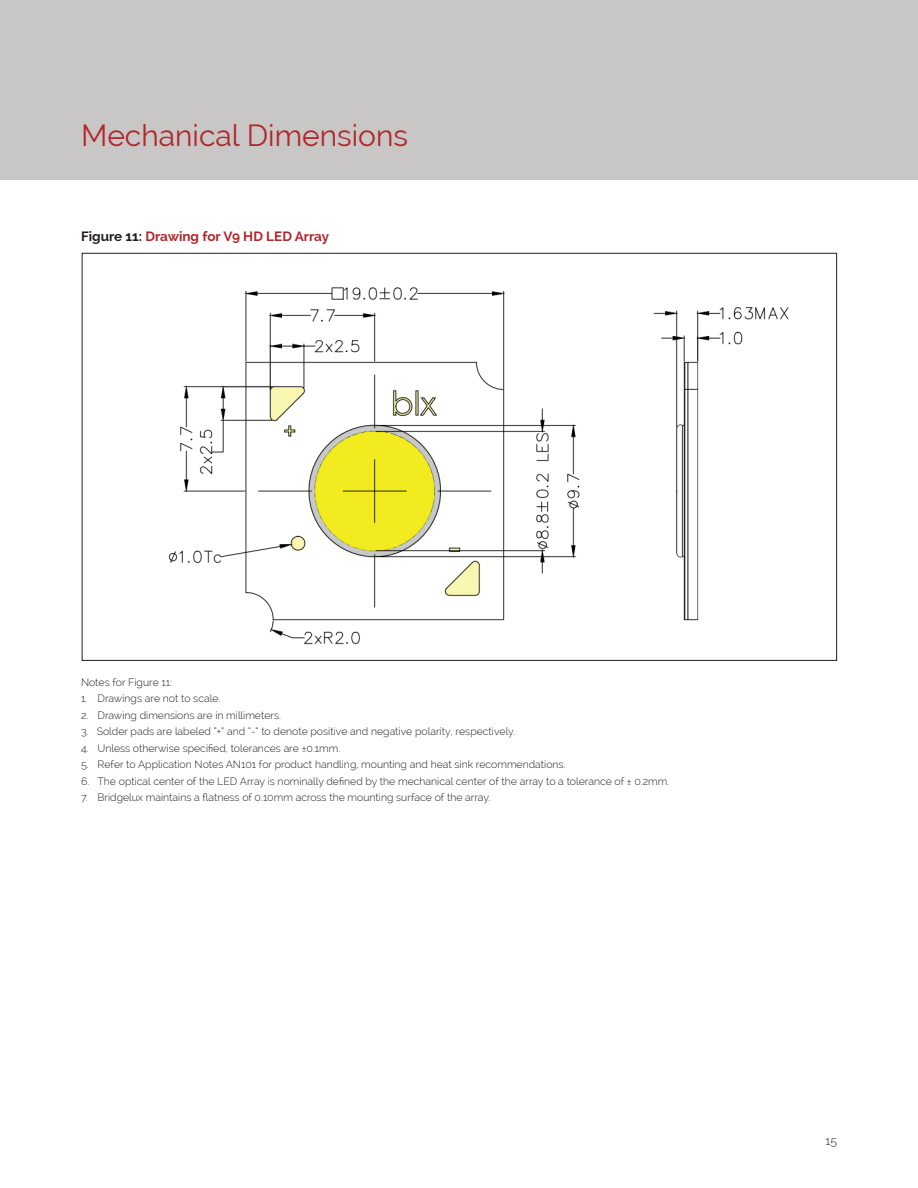
<style>
.page{position:relative;width:918px;height:1188px;background:#fff}
.page>*{position:absolute;margin:0;border:0;box-sizing:border-box;transform-origin:0 0}
.section_header{font:30px "Raleway";color:#b1272c}
.main_text_block{font:700 13.5px "Raleway";color:#b1272c}
.t1{font:300 12px "Raleway";color:#231f20}
.main_text_block-2{font:300 10.5px "Raleway";color:#231f20}
.s1{color:#231f20}
</style>
<div class="page">
<div style="left:0;top:0;width:918px;height:180px;background:#c8c7c6"></div>
<img style="left:168px;top:287px;width:621px;height:358px">
<p class="section_header" style="left:81px;top:118px;width:328px">Mechanical Dimensions</p>
<p class="main_text_block" style="left:81px;top:228px;width:250px"><span class="s1">Figure 11:</span> Drawing for V9 HD LED Array</p>
<p class="main_text_block-2" style="left:81px;top:676px;width:93px">Notes for Figure 11:</p>
<p class="main_text_block-2" style="left:81px;top:692px;width:141px">1. Drawings are not to scale.</p>
<p class="main_text_block-2" style="left:81px;top:709px;width:202px">2. Drawing dimensions are in millimeters.</p>
<p class="main_text_block-2" style="left:81px;top:725px;width:436px">3. Solder pads are labeled “+” and “-“ to denote positive and negative polarity, respectively.</p>
<p class="main_text_block-2" style="left:81px;top:742px;width:261px">4. Unless otherwise specified, tolerances are ±0.1mm.</p>
<p class="main_text_block-2" style="left:81px;top:758px;width:486px">5. Refer to Application Notes AN101 for product handling, mounting and heat sink recommendations.</p>
<p class="main_text_block-2" style="left:81px;top:775px;width:590px">6. The optical center of the LED Array is nominally defined by the mechanical center of the array to a tolerance of ± 0.2mm.</p>
<p class="main_text_block-2" style="left:81px;top:791px;width:411px">7. Bridgelux maintains a flatness of 0.10mm across the mounting surface of the array.</p>
<p class="t1" style="left:825px;top:1134px;width:13px">15</p>
</div>
